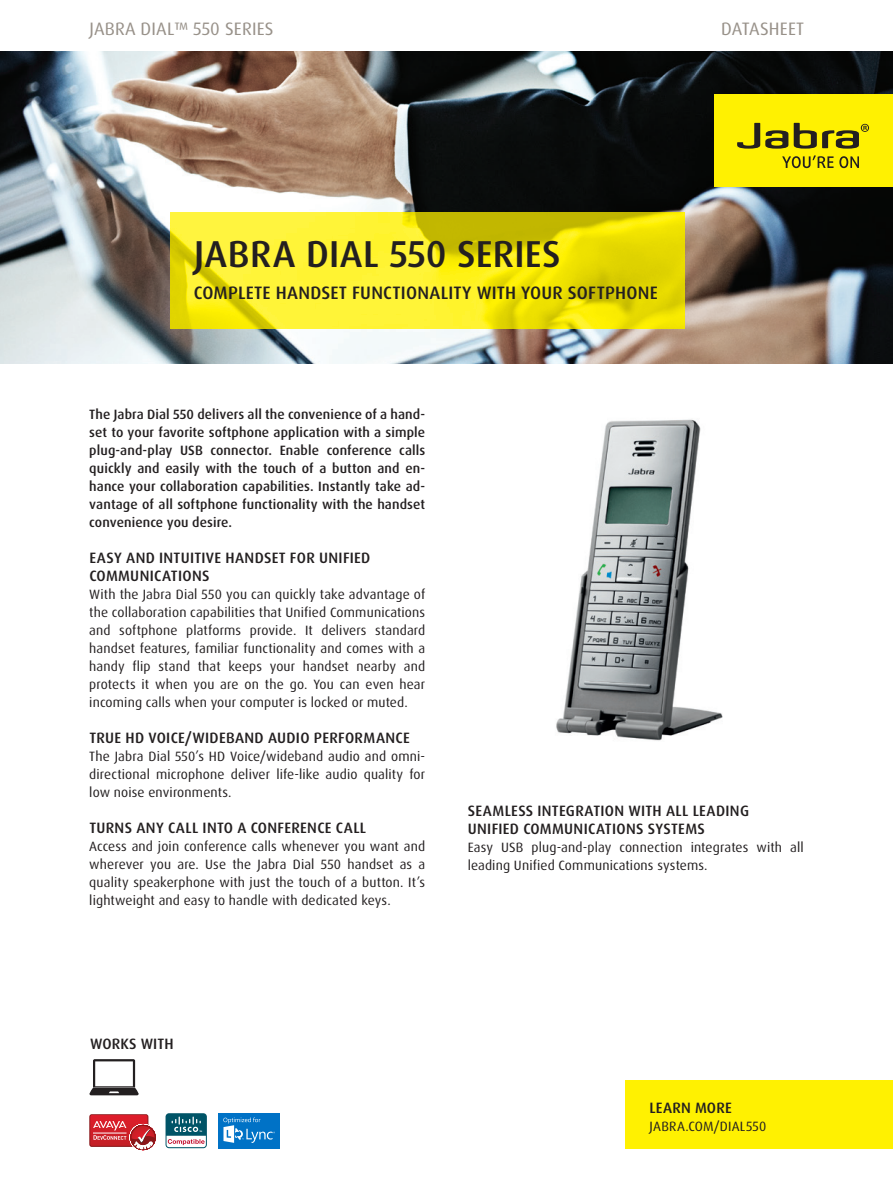
<style>
.page{position:relative;width:893px;height:1187px;background:#fff}
.page>*{position:absolute;margin:0;border:0;box-sizing:border-box;transform-origin:0 0}
.t1{font:500 37.5px "Dax Pro";letter-spacing:.01em;color:#231f20}
.t2{font:500 18px "Dax Pro";letter-spacing:.015em;color:#231f20}
.t3{font:18px "Dax Pro";letter-spacing:.01em;color:#989189}
.t4{font:500 15px/18px "Dax Pro";letter-spacing:.02em;color:#231f20}
.t5{font:13.5px/18px "Dax Pro";letter-spacing:.01em;color:#231f20;text-align:justify}
.t6{font:500 13.5px/18px "Dax Pro";letter-spacing:.01em;color:#231f20;text-align:justify}
.t7{font:700 1.95px "Arial";color:#fff}
</style>
<div class="page">
<img style="left:0;top:51px;width:893px;height:313px">
<img style="left:556px;top:419px;width:167px;height:322px">
<svg style="left:170px;top:212px;width:515px;height:116px;background:#f0e41a"></svg>
<div style="left:714px;top:94px;width:179px;height:93px;background:#fff101"></div>
<svg style="left:737px;top:123px;width:51px;height:26px"></svg>
<svg style="left:794px;top:123px;width:75px;height:26px"></svg>
<svg style="left:782px;top:155px;width:51px;height:13px"></svg>
<svg style="left:839px;top:156px;width:20px;height:12px"></svg>
<div style="left:626px;top:1080px;width:267px;height:68px;background:#fff101"></div>
<svg style="left:89px;top:1059px;width:50px;height:36px"></svg>
<div style="left:219px;top:1113px;width:61px;height:35px;background:#0072c6"></div>
<svg style="left:223px;top:1117px;width:52px;height:25px"></svg>
<div style="left:166px;top:1113px;width:41px;height:35px;background:#005467;border-radius:4px"></div>
<svg style="left:167px;top:1116px;width:39px;height:31px"></svg>
<svg style="left:89px;top:1114px;width:67px;height:37px"></svg>
<h2 class="t3" style="left:89px;top:18px;width:186px">Jabra Dial™ 550 Series</h2>
<h2 class="t3" style="left:721px;top:18px;width:84px">Datasheet</h2>
<h1 class="t1" style="left:194px;top:230px;width:365px">Jabra Dial 550 Series</h1>
<h2 class="t2" style="left:194px;top:281px;width:465px">Complete handset functionality with your softphone</h2>
<p class="t6" style="left:89px;top:405px;width:337px">The Jabra Dial 550 delivers all the convenience of a hand&shy;set to your favorite softphone application with a simple plug-and-play USB connector. Enable conference calls quickly and easily with the touch of a button and en&shy;hance your collaboration capabilities. Instantly take ad&shy;vantage of all softphone functionality with the handset convenience you desire.</p>
<p class="t4" style="left:89px;top:549px;width:281px">Easy and intuitive handset for Unified<br>Communications</p>
<p class="t5" style="left:89px;top:585px;width:337px">With the Jabra Dial 550 you can quickly take advantage of the collaboration capabilities that Unified Communications and softphone platforms provide. It delivers standard handset features, familiar functionality and comes with a handy flip stand that keeps your handset nearby and protects it when you are on the go. You can even hear incoming calls when your computer is locked or muted.</p>
<p class="t4" style="left:89px;top:729px;width:322px">True HD Voice/wideband audio performance</p>
<p class="t5" style="left:89px;top:747px;width:337px">The Jabra Dial 550’s H D Voice/wideband audio and omni&shy;directional microphone deliver life-like audio quality for low noise environments.</p>
<p class="t4" style="left:89px;top:819px;width:278px">Turns any call into a conference call</p>
<p class="t5" style="left:89px;top:837px;width:337px">Access and join conference calls whenever you want and wherever you are. Use the Jabra Dial 550 handset as a quality speakerphone with just the touch of a button. It’s lightweight and easy to handle with dedicated keys.</p>
<p class="t4" style="left:468px;top:801px;width:283px">Seamless integration with all leading<br>Unified Communications systems</p>
<p class="t5" style="left:468px;top:838px;width:337px">Easy USB plug-and-play connection integrates with all leading Unified Communications systems.</p>
<p class="t4" style="left:90px;top:1034px;width:11px">WOR</p>
<p class="t4" style="left:121px;top:1034px;width:29px">KS WITH</p>
<p class="t7" style="left:199px;top:1129px;width:4px">TM</p>
<p class="t4" style="left:649px;top:1098px;width:9px">LEARN</p>
<p class="t4" style="left:695px;top:1098px;width:10px">MORE</p>
<p class="t5" style="left:649px;top:1116px;width:13px">JABRA</p>
<p class="t5" style="left:685px;top:1116px;width:82px">.COM/DIAL550</p>
</div>
